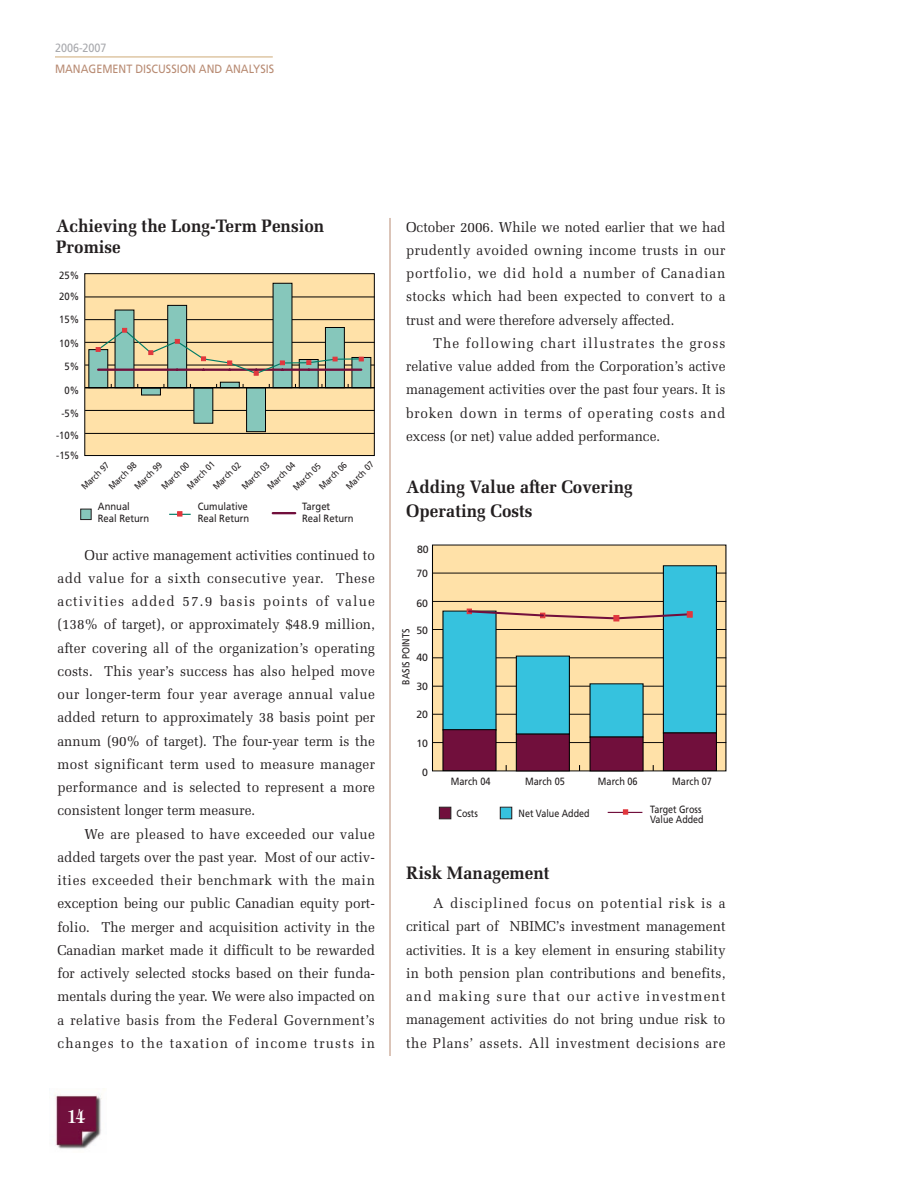
<style>
.page{position:relative;width:918px;height:1188px;background:#fff}
.page>*{position:absolute;margin:0;border:0;box-sizing:border-box;transform-origin:0 0}
.t1{font:700 18px/23.2px "Melior";color:#231f20;scale:.95 1}
.t2{font:600 18px "Tiffany";color:#fff;scale:.8 1}
.t3{font:14.25px/23.2px "Melior";letter-spacing:.015em;color:#231f20;text-align:justify;scale:.95 1}
.t4{font:12px "Frutiger";color:#b88b73;scale:.9 1}
.t5{font:12px "Frutiger";color:#a8a9ad;scale:.9 1}
.t6{font:10.5px/12px "Frutiger";color:#231f20;scale:.9 1}
.t7{font:10.5px/10.5px "Frutiger";color:#231f20;scale:.85 1}
.t8{font:10.5px "Frutiger";color:#231f20;scale:.87 1}
.t9{font:10.5px "Frutiger";color:#231f20}
.t10{font:10.2px "Frutiger";color:#231f20;scale:.88 1}
.t11{font:9px/19.2px "Frutiger";color:#231f20;scale:.9 1}
</style>
<div class="page">
<div style="left:432px;top:545px;width:294px;height:226px;background:#ffe1a8"></div>
<hr style="left:432px;top:742px;width:294px;height:1px;background:#000">
<hr style="left:432px;top:714px;width:294px;height:1px;background:#000">
<hr style="left:432px;top:686px;width:294px;height:1px;background:#000">
<hr style="left:432px;top:658px;width:294px;height:1px;background:#000">
<hr style="left:432px;top:629px;width:294px;height:1px;background:#000">
<hr style="left:432px;top:601px;width:294px;height:1px;background:#000">
<hr style="left:432px;top:573px;width:294px;height:1px;background:#000">
<div style="left:439px;top:807px;width:12px;height:12px;background:#710f3c;border:1px solid #231f20"></div>
<hr style="left:608px;top:812px;width:34px;height:1px;background:#710f3c">
<svg style="left:623px;top:809px;width:5px;height:5px"></svg>
<div style="left:500px;top:807px;width:12px;height:12px;background:#36c2de;border:1px solid #231f20"></div>
<div style="left:663px;top:566px;width:54px;height:167px;background:#36c2de;border:1px solid #000"></div>
<div style="left:443px;top:611px;width:53px;height:119px;background:#36c2de"></div>
<div style="left:516px;top:656px;width:54px;height:78px;background:#36c2de;border:1px solid #000"></div>
<div style="left:590px;top:684px;width:53px;height:53px;background:#36c2de"></div>
<div style="left:443px;top:730px;width:53px;height:41px;background:#710f3c;border:1px solid #000"></div>
<div style="left:516px;top:734px;width:54px;height:37px;background:#710f3c;border:1px solid #000"></div>
<div style="left:590px;top:737px;width:53px;height:34px;background:#710f3c;border:1px solid #000"></div>
<div style="left:663px;top:733px;width:54px;height:38px;background:#710f3c;border:1px solid #000"></div>
<svg style="left:467px;top:609px;width:225px;height:12px"></svg>
<img style="left:55px;top:1094px;width:47px;height:55px">
<hr style="left:390px;top:218px;width:1px;height:838px;background:#b88b73">
<div style="left:81px;top:509px;width:10px;height:11px;background:#86c7bb;border:1px solid #231f20"></div>
<svg style="left:169px;top:511px;width:22px;height:6px"></svg>
<hr style="left:273px;top:512px;width:22px;height:2px;background:#710f3c">
<div style="left:85px;top:274px;width:289px;height:182px;background:#ffe1a8;border:1px solid #000"></div>
<hr style="left:85px;top:433px;width:290px;height:1px;background:#000">
<hr style="left:85px;top:410px;width:290px;height:1px;background:#000">
<hr style="left:85px;top:365px;width:290px;height:1px;background:#000">
<hr style="left:85px;top:342px;width:290px;height:1px;background:#000">
<hr style="left:85px;top:319px;width:290px;height:1px;background:#000">
<hr style="left:85px;top:297px;width:290px;height:1px;background:#000">
<div style="left:89px;top:349px;width:19px;height:39px;background:#86c7bb"></div>
<div style="left:115px;top:310px;width:19px;height:78px;background:#86c7bb"></div>
<div style="left:141px;top:388px;width:20px;height:7px;background:#86c7bb;border:1px solid #000"></div>
<div style="left:168px;top:305px;width:19px;height:83px;background:#86c7bb;border:1px solid #000"></div>
<div style="left:194px;top:388px;width:19px;height:35px;background:#86c7bb"></div>
<svg style="left:220px;top:382px;width:19px;height:5px"></svg>
<div style="left:246px;top:388px;width:20px;height:44px;background:#86c7bb;border:1px solid #000"></div>
<div style="left:273px;top:283px;width:19px;height:105px;background:#86c7bb"></div>
<div style="left:299px;top:359px;width:19px;height:29px;background:#86c7bb;border:1px solid #000"></div>
<div style="left:325px;top:327px;width:20px;height:61px;background:#86c7bb;border:1px solid #000"></div>
<div style="left:352px;top:357px;width:19px;height:31px;background:#86c7bb"></div>
<hr style="left:85px;top:387px;width:290px;height:1px;background:#000">
<hr style="left:282px;top:369px;width:27px;height:2px;background:#710f3c">
<hr style="left:309px;top:369px;width:52px;height:2px;background:#710f3c">
<hr style="left:282px;top:362px;width:27px;height:2px;background:#007c66">
<hr style="left:335px;top:358px;width:26px;height:2px;background:#007c66">
<svg style="left:96px;top:328px;width:189px;height:47px"></svg>
<svg style="left:307px;top:357px;width:30px;height:8px"></svg>
<svg style="left:359px;top:357px;width:4px;height:4px"></svg>
<hr style="left:55px;top:57px;width:218px;height:1px;background:#ceaa78">
<p class="t5" style="left:55px;top:43px;width:59px">2006-2007</p>
<p class="t4" style="left:55px;top:64px;width:245px">MANAGEMENT DISCUSSION AND ANALYSIS</p>
<p class="t1" style="left:56px;top:217px;width:284px;line-height:21.6px">Achieving the Long-Term Pension<br>Promise</p>
<p class="t6" style="left:59px;top:270px;width:24px">25%</p>
<p class="t6" style="left:59px;top:291px;width:24px">20%</p>
<p class="t6" style="left:59px;top:314px;width:24px">15%</p>
<p class="t6" style="left:59px;top:338px;width:24px">10%</p>
<p class="t6" style="left:65px;top:361px;width:18px">5%</p>
<p class="t6" style="left:65px;top:385px;width:18px">0%</p>
<p class="t6" style="left:61px;top:408px;width:21px">-5%</p>
<p class="t6" style="left:56px;top:430px;width:27px">-10%</p>
<p class="t6" style="left:56px;top:450px;width:27px">-15%</p>
<p class="t11" style="left:341px;top:481px;width:41px;rotate:-45deg">March 07</p>
<p class="t11" style="left:195px;top:469px;width:41px;line-height:18.8px;text-indent:-18px;rotate:-45deg">March 01<br>March 02</p>
<p class="t11" style="left:250px;top:469px;width:41px;line-height:18.1px;text-indent:-18px;rotate:-45deg">March 03<br>March 04</p>
<p class="t11" style="left:302px;top:470px;width:41px;line-height:17.9px;text-indent:-19px;rotate:-45deg">March 05<br>March 06</p>
<p class="t11" style="left:143px;top:468px;width:41px;text-indent:-19px;rotate:-45deg">March 99<br>March 00</p>
<p class="t11" style="left:90px;top:468px;width:41px;text-indent:-19px;rotate:-45deg">March 97<br>March 98</p>
<p class="t6" style="left:98px;top:501px;width:59px">Annual<br>Real Return</p>
<p class="t6" style="left:198px;top:501px;width:59px">Cumulative<br>Real Return</p>
<p class="t6" style="left:302px;top:501px;width:59px">Target<br>Real Return</p>
<p class="t3" style="left:58px;top:544px;width:336px;text-indent:27px">Our active management activities continued to add value for a sixth consecutive year. These activities added 57.9 basis points of value (138% of target), or approximately $48.9 million, after covering all of the organization’s operating costs. This year’s success has also helped move our longer-term four year average annual value added return to approximately 38 basis point per annum (90% of target). The four-year term is the most significant term used to measure manager performance and is selected to represent a more consistent longer term measure.</p>
<p class="t3" style="left:58px;top:823px;width:336px;text-indent:27px">We are pleased to have exceeded our value added targets over the past year. Most of our activ&shy;ities exceeded their benchmark with the main exception being our public Canadian equity port&shy;folio. The merger and acquisition activity in the Canadian market made it difficult to be rewarded for actively selected stocks based on their funda&shy;mentals during the year. We were also impacted on a relative basis from the Federal Government’s changes to the taxation of income trusts in</p>
<p class="t2" style="left:67px;top:1110px;width:23px">14</p>
<p class="t3" style="left:406px;top:216px;width:338px">October 2006. While we noted earlier that we had prudently avoided owning income trusts in our portfolio, we did hold a number of Canadian stocks which had been expected to convert to a trust and were therefore adversely affected.</p>
<p class="t3" style="left:406px;top:333px;width:338px;text-indent:27px">The following chart illustrates the gross relative value added from the Corporation’s active management activities over the past four years. It is broken down in terms of operating costs and excess (or net) value added performance.</p>
<p class="t1" style="left:406px;top:477px;width:240px">Adding Value after Covering<br>Operating Costs</p>
<p class="t9" style="left:417px;top:545px;width:13px">80</p>
<p class="t9" style="left:416px;top:570px;width:13px">70</p>
<p class="t9" style="left:416px;top:599px;width:13px">60</p>
<p class="t9" style="left:416px;top:626px;width:13px">50</p>
<p class="t10" style="left:402px;top:685px;width:65px;rotate:-90deg">BASIS POINTS</p>
<p class="t9" style="left:416px;top:653px;width:13px">40</p>
<p class="t9" style="left:416px;top:682px;width:13px">30</p>
<p class="t9" style="left:416px;top:710px;width:13px">20</p>
<p class="t9" style="left:416px;top:739px;width:13px">10</p>
<p class="t9" style="left:422px;top:768px;width:7px">0</p>
<p class="t8" style="left:451px;top:777px;width:47px">March 04</p>
<p class="t8" style="left:525px;top:777px;width:47px">March 05</p>
<p class="t8" style="left:598px;top:777px;width:47px">March 06</p>
<p class="t8" style="left:672px;top:777px;width:47px">March 07</p>
<p class="t7" style="left:457px;top:809px;width:27px">Costs</p>
<p class="t7" style="left:519px;top:809px;width:85px">Net Value Added</p>
<p class="t7" style="left:650px;top:805px;width:65px">Target Gross<br>Value Added</p>
<p class="t1" style="left:406px;top:863px;width:152px">Risk Management</p>
<p class="t3" style="left:406px;top:893px;width:338px;text-indent:27px">A disciplined focus on potential risk is a critical part of NBIMC’s investment management activities. It is a key element in ensuring stability in both pension plan contributions and benefits, and making sure that our active investment management activities do not bring undue risk to the Plans’ assets. All investment decisions are</p>
</div>
